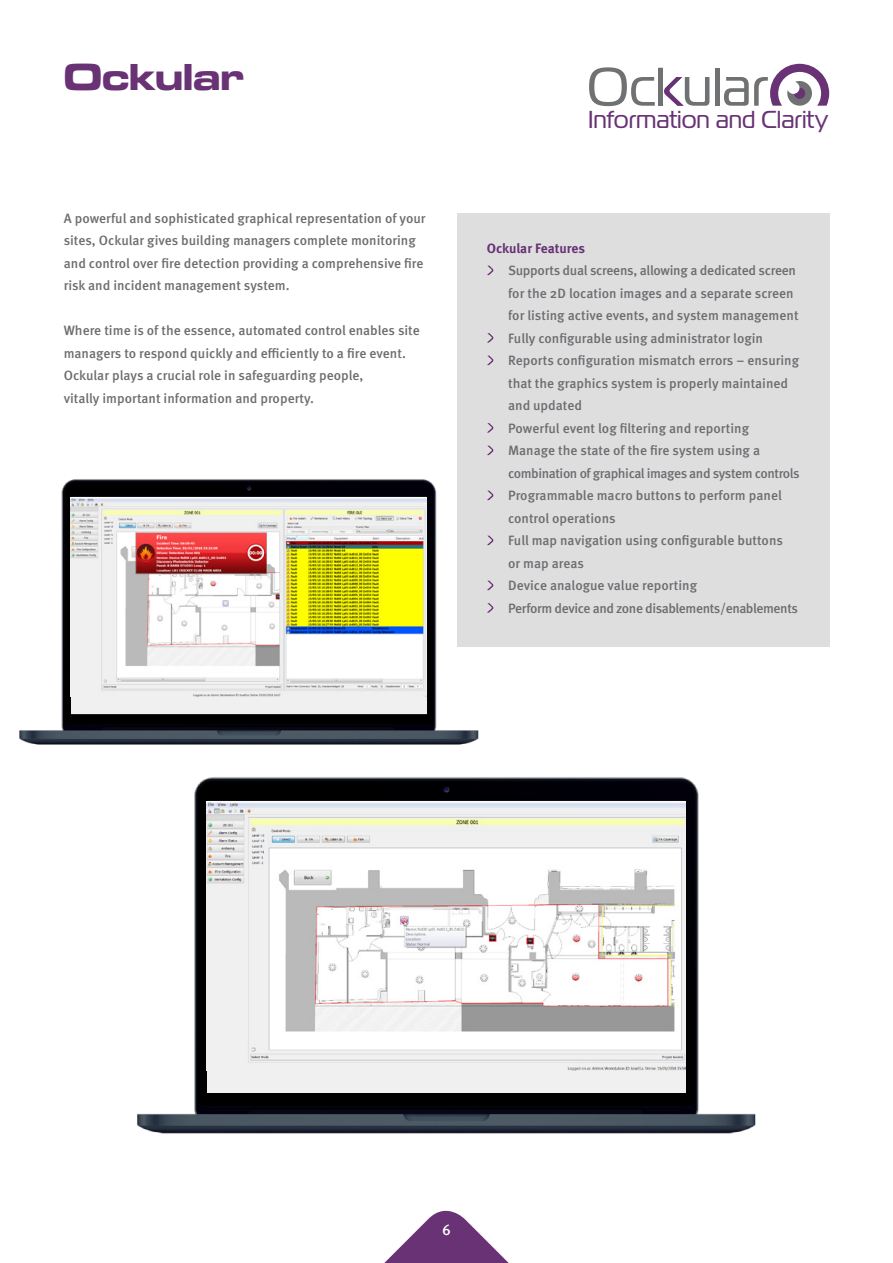
<style>
.page{position:relative;width:893px;height:1263px;background:#fff}
.page>*{position:absolute;margin:0;border:0;box-sizing:border-box;transform-origin:0 0}
.Title1{font:700 39px "Microgramma Ext D";color:#683275}
.t1{font:24.45px "Magistral";color:#683275}
.t2{font:500 15px "Meta Pro";color:#fff}
.Body{font:500 13.5px/22.5px "Meta Pro";color:#6c6d70}
.Body-2{font:500 13.5px/22.5px "Meta Pro";letter-spacing:-.03em;color:#6c6d70}
.Body-3{font:700 13.5px "Meta Pro";letter-spacing:-.005em;color:#683275}
</style>
<div class="page">
<hr style="left:715px;top:68px;width:4px;height:38px;background:#6f7172">
<svg style="left:589px;top:67px;width:120px;height:39px"></svg>
<svg style="left:724px;top:64px;width:105px;height:42px"></svg>
<div style="left:457px;top:213px;width:372px;height:433px;background:#dededf"></div>
<svg style="left:487px;top:266px;width:6px;height:9px"></svg>
<svg style="left:487px;top:333px;width:6px;height:10px"></svg>
<svg style="left:487px;top:356px;width:6px;height:9px"></svg>
<svg style="left:487px;top:423px;width:6px;height:10px"></svg>
<svg style="left:487px;top:446px;width:6px;height:9px"></svg>
<svg style="left:487px;top:491px;width:6px;height:9px"></svg>
<svg style="left:487px;top:536px;width:6px;height:9px"></svg>
<svg style="left:487px;top:581px;width:6px;height:9px"></svg>
<svg style="left:487px;top:603px;width:6px;height:10px"></svg>
<img style="left:19px;top:479px;width:465px;height:266px">
<div style="left:71px;top:497px;width:356px;height:217px;background:#f0f0f0"></div>
<img style="left:71px;top:497px;width:356px;height:199px">
<img style="left:137px;top:777px;width:619px;height:357px">
<div style="left:207px;top:801px;width:478px;height:292px;background:#f0f0f0"></div>
<img style="left:207px;top:801px;width:478px;height:269px">
<svg style="left:384px;top:1210px;width:125px;height:53px"></svg>
<p class="Title1" style="left:64px;top:50px;width:182px">Ockular</p>
<p class="Body" style="left:64px;top:206px;width:363px">A powerful and sophisticated graphical representation of your sites, Ockular gives building managers complete monitoring and control over fire detection providing a comprehensive fire risk and incident management system.</p>
<p class="Body" style="left:64px;top:318px;width:357px">Where time is of the essence, automated control enables site managers to respond quickly and efficiently to a fire event.<br>Ockular plays a crucial role in safeguarding people,<br>vitally important information and property.</p>
<p class="t1" style="left:588px;top:105px;width:242px">Information and Clarity</p>
<p class="Body-3" style="left:487px;top:239px;width:100px">Ockular Features</p>
<p class="Body" style="left:508px;top:258px;width:292px">Supports dual screens, allowing a dedicated screen for the 2D location images and a separate screen for listing active events, and system management</p>
<p class="Body" style="left:508px;top:326px;width:256px">Fully configurable using administrator login</p>
<p class="Body" style="left:508px;top:348px;width:292px">Reports configuration mismatch errors – ensuring that the graphics system is properly maintained and updated</p>
<p class="Body" style="left:508px;top:416px;width:242px">Powerful event log filtering and reporting</p>
<p class="Body-2" style="left:508px;top:438px;width:293px">Manage the state of the fire system using a combination of graphical images and system controls</p>
<p class="Body" style="left:508px;top:483px;width:275px">Programmable macro buttons to perform panel control operations</p>
<p class="Body" style="left:508px;top:528px;width:276px">Full map navigation using configurable buttons or map areas</p>
<p class="Body" style="left:508px;top:573px;width:190px">Device analogue value reporting</p>
<p class="Body-2" style="left:508px;top:596px;width:291px">Perform device and zone disablements/enablements</p>
<p class="t2" style="left:442px;top:1218px;width:10px">6</p>
</div>
